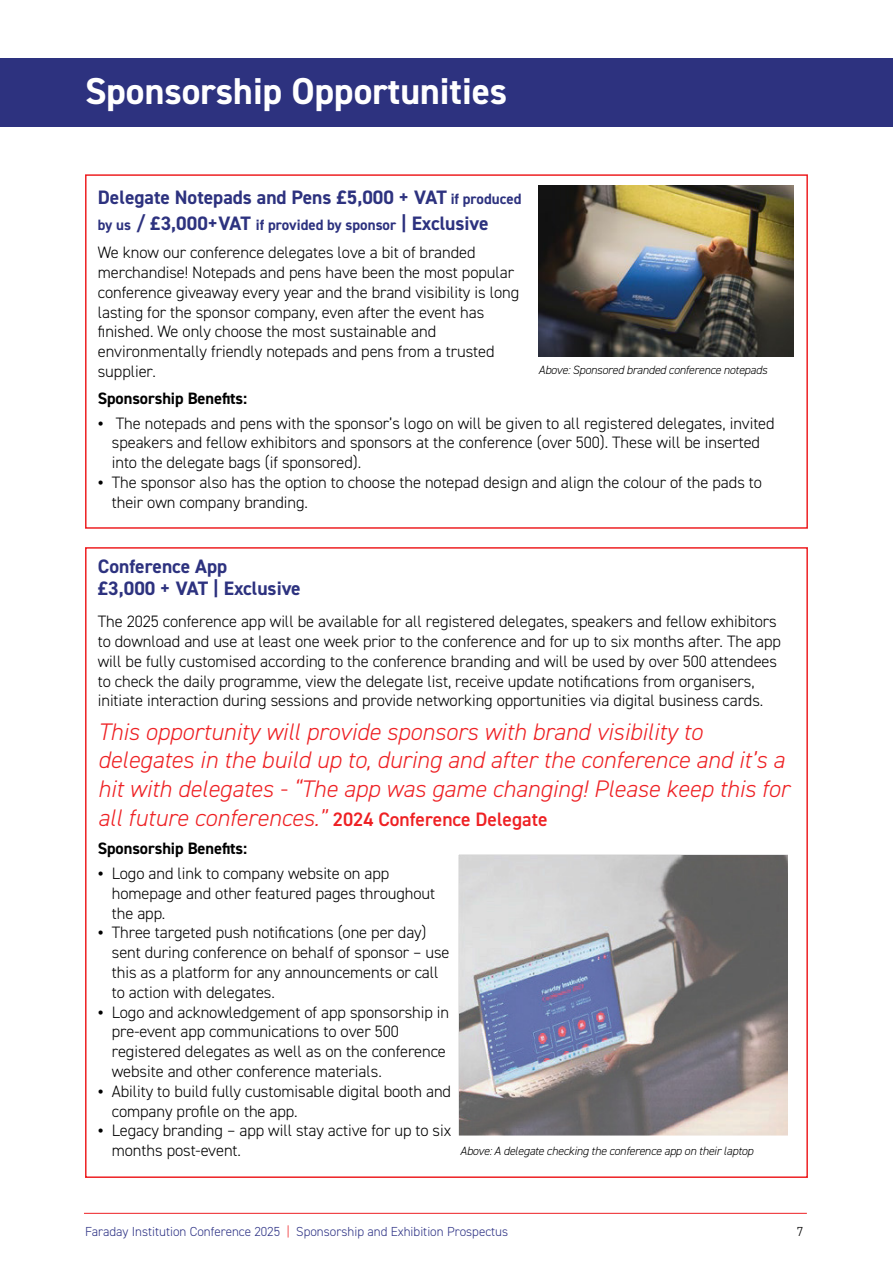
<style>
.page{position:relative;width:893px;height:1263px;background:#fff}
.page>*{position:absolute;margin:0;border:0;box-sizing:border-box;transform-origin:0 0}
.t1{font:700 37.5px "DIN2014";color:#fff}
.t2{font:italic 300 24px/28.8px "DIN2014";color:#ee2023}
.t3{font:700 19.5px/21.3px "DIN2014";color:#2d327f}
.t4{font:300 16.5px/19.8px "DIN2014";letter-spacing:-.005em;color:#000}
.t5{font:700 16.5px "DIN2014";letter-spacing:-.005em;color:#000}
.t6{font:700 15px "DIN2014";color:#2d327f}
.t7{font:300 13.05px "DIN2014";color:#2d3285}
.t8{font:300 13.05px "DIN2014";color:#000}
.t9{font:italic 300 12px "DIN2014";letter-spacing:-.02em;color:#000}
.s1{font-size:15px}
.s2{font-size:19.5px}
.s3{font-family:"Times New Roman";font-weight:400}
.s4{font-weight:600;font-style:normal;font-size:19.5px}
.s5{color:#ee2023}
</style>
<div class="page">
<hr style="left:84px;top:1213px;width:723px;height:1px;background:#ee2023">
<div style="left:0;top:58px;width:893px;height:69px;background:#2d327f"></div>
<img style="left:459px;top:854px;width:328px;height:282px">
<div style="left:85px;top:174px;width:723px;height:355px;border:2px solid #ee2023"></div>
<img style="left:539px;top:186px;width:255px;height:170px">
<h1 class="t1" style="left:85px;top:66px;width:424px">Sponsorship Opportunities</h1>
<p class="t3" style="left:98px;top:186px;width:425px">Delegate Notepads and Pens £5,000 + VAT <span class="s1">if produced</span></p>
<p class="t6" style="left:98px;top:215px;width:392px">by us <span class="s2">/ £3,000+VAT</span> if provided by sponsor <span class="s2">| Exclusive</span></p>
<p class="t4" style="left:98px;top:243px;width:423px">We know our conference delegates love a bit of branded merchandise! Notepads and pens have been the most popular conference giveaway every year and the brand visibility is long lasting for the sponsor company, even after the event has finished. We only choose the most sustainable and environmentally friendly notepads and pens from a trusted supplier.</p>
<p class="t5" style="left:98px;top:388px;width:151px">Sponsorship Benefits:</p>
<p class="t4" style="left:112px;top:413px;width:664px;text-indent:-14px"><span class="s3">•</span> The notepads and pens with the sponsor’s logo on will be given to all registered delegates, invited speakers and fellow exhibitors and sponsors at the conference (over 500). These will be inserted into the delegate bags (if sponsored).</p>
<p class="t4" style="left:112px;top:472px;width:652px;text-indent:-14px"><span class="s3">•</span> The sponsor also has the option to choose the notepad design and align the colour of the pads to their own company branding.</p>
<p class="t9" style="left:539px;top:362px;width:230px">Above: Sponsored branded conference notepads</p>
<p class="t3" style="left:98px;top:556px;width:204px">Conference App<br>£3,000 + VAT | Exclusive</p>
<p class="t4" style="left:98px;top:612px;width:685px">The 2025 conference app will be available for all registered delegates, speakers and fellow exhibitors to download and use at least one week prior to the conference and for up to six months after. The app will be fully customised according to the conference branding and will be used by over 500 attendees to check the daily programme, view the delegate list, receive update notifications from organisers, initiate interaction during sessions and provide networking opportunities via digital business cards.</p>
<p class="t2" style="left:98px;top:717px;width:693px">This opportunity will provide sponsors with brand visibility to delegates in the build up to, during and after the conference and it’s a hit with delegates - “The app was game changing! Please keep this for all future conferences.” <span class="s4">2024 Conference Delegate</span></p>
<p class="t5" style="left:98px;top:838px;width:151px">Sponsorship Benefits:</p>
<p class="t4" style="left:112px;top:863px;width:325px;text-indent:-14px"><span class="s3">•</span> Logo and link to company website on app homepage and other featured pages throughout the app.</p>
<p class="t4" style="left:112px;top:923px;width:339px;text-indent:-14px"><span class="s3">•</span> Three targeted push notifications (one per day) sent during conference on behalf of sponsor – use this as a platform for any announcements or call to action with delegates.</p>
<p class="t4" style="left:112px;top:1002px;width:339px;text-indent:-14px"><span class="s3">•</span> Logo and acknowledgement of app sponsorship in pre-event app communications to over 500 registered delegates as well as on the conference website and other conference materials.</p>
<p class="t4" style="left:112px;top:1081px;width:341px;text-indent:-14px"><span class="s3">•</span> Ability to build fully customisable digital booth and company profile on the app.</p>
<p class="t4" style="left:112px;top:1121px;width:341px;text-indent:-14px"><span class="s3">•</span> Legacy branding – app will stay active for up to six months post-event.</p>
<p class="t9" style="left:460px;top:1143px;width:294px">Above: A delegate checking the conference app on their laptop</p>
<p class="t7" style="left:85px;top:1223px;width:425px">Faraday Institution Conference 2025 <span class="s5">|</span> Sponsorship and Exhibition Prospectus</p>
<p class="t8" style="left:797px;top:1223px;width:8px">7</p>
</div>
